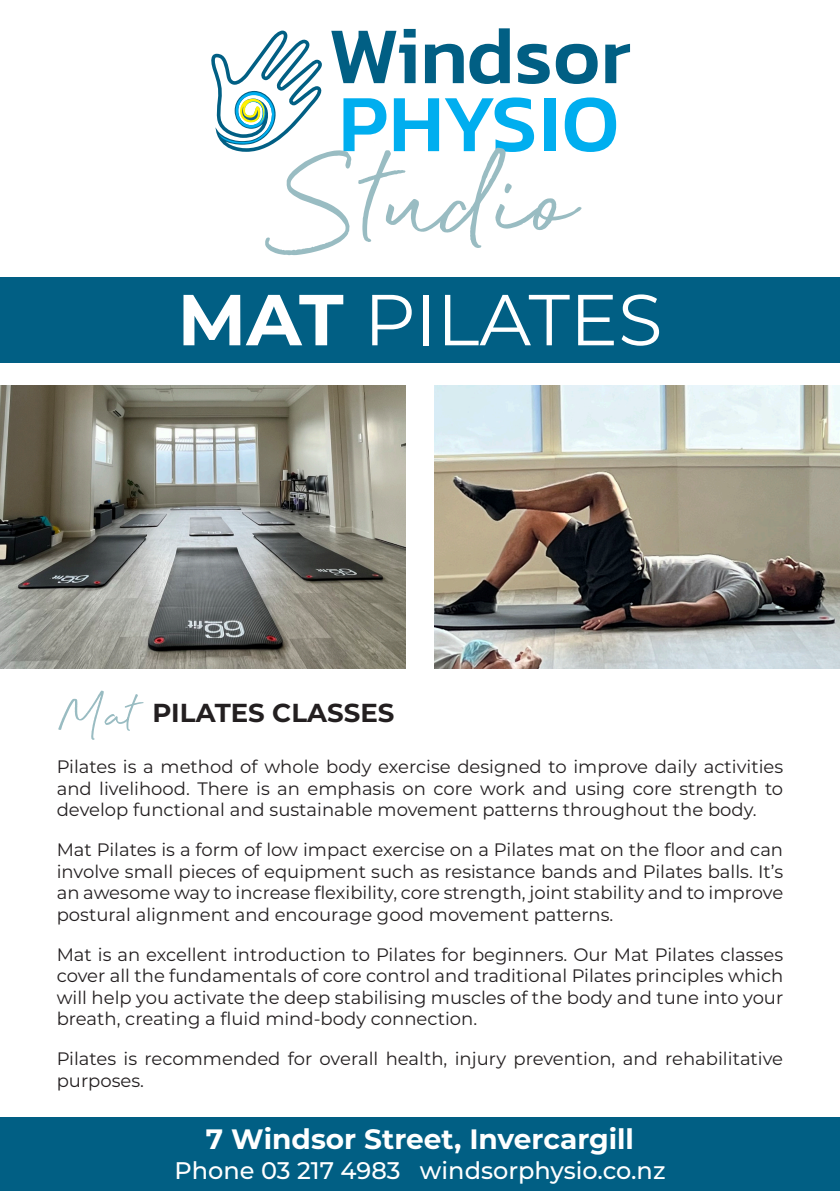
<style>
.page{position:relative;width:840px;height:1191px;background:#fff}
.page>*{position:absolute;margin:0;border:0;box-sizing:border-box;transform-origin:0 0}
.t1{font:72px "Montserrat";color:#fff}
.t2{font:700 28px "Montserrat";color:#fff}
.t3{font:700 26px "Montserrat";color:#231f20}
.t4{font:500 24px "Montserrat";color:#fff}
.t5{font:18px/21.6px "Montserrat";color:#231f20;text-align:justify}
.s1{font-weight:700}
</style>
<div class="page">
<svg style="left:211px;top:28px;width:418px;height:227px"></svg>
<div style="left:0;top:1117px;width:839px;height:74px;background:#015f84"></div>
<div style="left:0;top:278px;width:839px;height:85px;background:#015f84"></div>
<img style="left:0;top:385px;width:405px;height:284px">
<img style="left:434px;top:385px;width:405px;height:284px">
<svg style="left:58px;top:690px;width:86px;height:50px"></svg>
<p class="t1" style="left:177px;top:270px;width:486px"><span class="s1">MAT</span> PILATES</p>
<p class="t3" style="left:152px;top:694px;width:243px">PILATES CLASSES</p>
<p class="t5" style="left:57px;top:755px;width:727px">Pilates is a method of whole body exercise designed to improve daily activities and livelihood. There is an emphasis on core work and using core strength to develop functional and sustainable movement patterns throughout the body.</p>
<p class="t5" style="left:57px;top:838px;width:727px">Mat Pilates is a form of low impact exercise on a Pilates mat on the floor and can involve small pieces of equipment such as resistance bands and Pilates balls. It’s an awesome way to increase flexibility, core strength, joint stability and to improve postural alignment and encourage good movement patterns.</p>
<p class="t5" style="left:57px;top:942px;width:727px">Mat is an excellent introduction to Pilates for beginners. Our Mat Pilates classes cover all the fundamentals of core control and traditional Pilates principles which will help you activate the deep stabilising muscles of the body and tune into your breath, creating a fluid mind-body connection.</p>
<p class="t5" style="left:57px;top:1047px;width:727px">Pilates is recommended for overall health, injury prevention, and rehabilitative purposes.</p>
<p class="t2" style="left:206px;top:1118px;width:429px">7 Windsor Street, Invercargill</p>
<p class="t4" style="left:174px;top:1153px;width:492px">Phone 03 217 4983 windsorphysio.co.nz</p>
</div>
